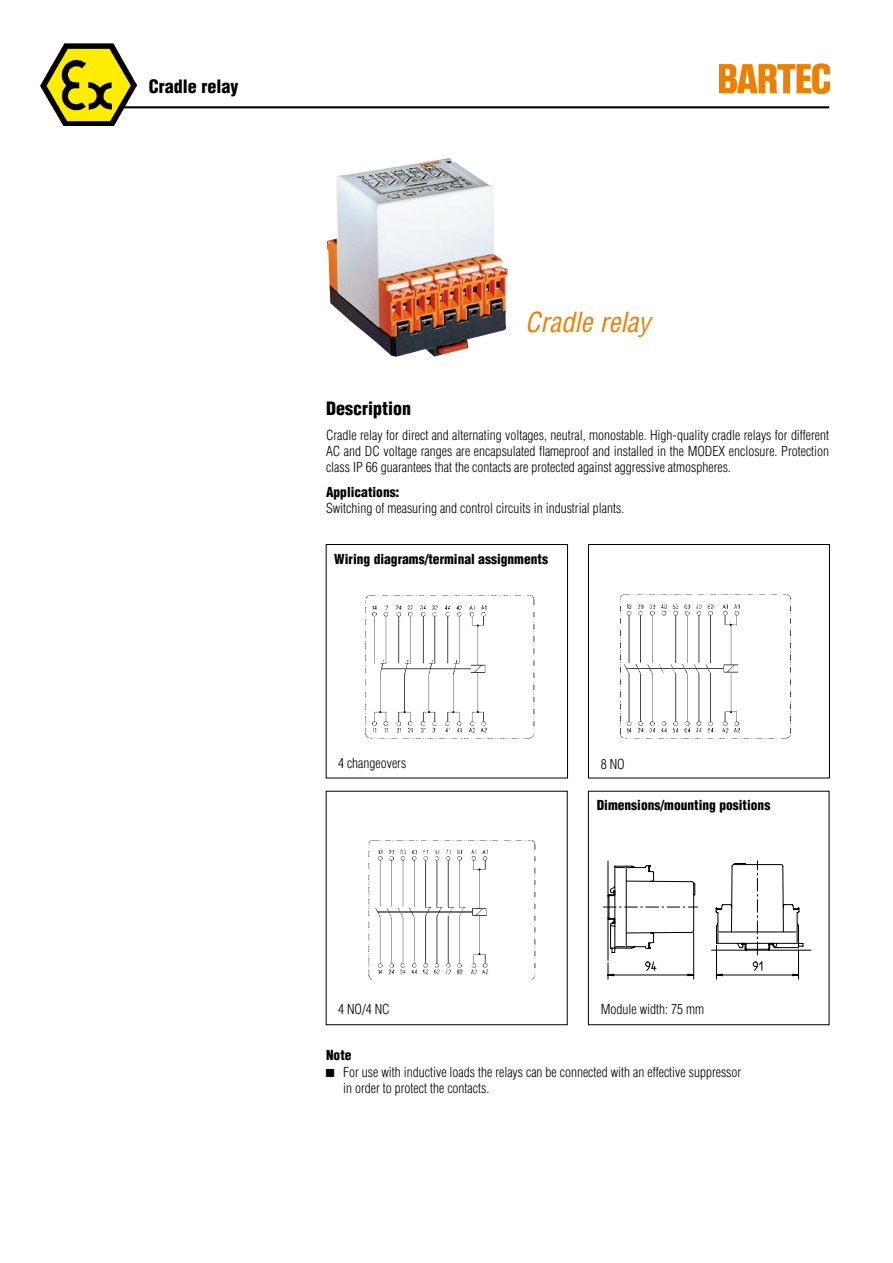
<style>
.page{position:relative;width:893px;height:1263px;background:#fff}
.page>*{position:absolute;margin:0;border:0;box-sizing:border-box;transform-origin:0 0}
.t1{font:italic condensed 27px "Helvetica";color:#ee7f00}
.t2{font:900 condensed 18px "Helvetica";color:#000}
.t3{font:300 condensed 13.5px/16.2px "Helvetica";color:#000;text-align:justify}
.t4{font:900 condensed 13.5px "Helvetica";color:#000}
</style>
<div class="page">
<hr style="left:121px;top:106px;width:708px;height:2px;background:#000">
<img style="left:41px;top:44px;width:96px;height:82px">
<img style="left:327px;top:158px;width:181px;height:199px">
<img style="left:365px;top:595px;width:170px;height:144px">
<div style="left:588px;top:791px;width:241px;height:234px;border:1px solid #000"></div>
<div style="left:326px;top:544px;width:242px;height:234px;border:1px solid #000"></div>
<div style="left:588px;top:544px;width:242px;height:234px;border:1px solid #000"></div>
<img style="left:620px;top:594px;width:171px;height:145px">
<img style="left:368px;top:840px;width:168px;height:140px">
<svg style="left:603px;top:861px;width:208px;height:119px"></svg>
<img style="left:719px;top:64px;width:111px;height:30px">
<h2 class="t2" style="left:149px;top:75px;width:91px">Cradle relay</h2>
<h1 class="t1" style="left:525px;top:306px;width:127px">Cradle relay</h1>
<h2 class="t2" style="left:326px;top:397px;width:86px">Description</h2>
<p class="t3" style="left:326px;top:427px;width:505px">Cradle relay for direct and alternating voltages, neutral, monostable. High-quality cradle relays for different AC and DC voltage ranges are encapsulated flameproof and installed in the MODEX enclosure. Protection class IP 66 guarantees that the contacts are protected against aggressive atmospheres.</p>
<p class="t4" style="left:326px;top:484px;width:75px">Applications:</p>
<p class="t3" style="left:326px;top:500px;width:300px">Switching of measuring and control circuits in industrial plants.</p>
<p class="t4" style="left:334px;top:550px;width:215px">Wiring diagrams/terminal assignments</p>
<p class="t3" style="left:338px;top:755px;width:70px">4 changeovers</p>
<p class="t3" style="left:338px;top:1000px;width:53px">4 NO/4 NC</p>
<p class="t3" style="left:601px;top:756px;width:26px">8 NO</p>
<p class="t4" style="left:597px;top:797px;width:175px">Dimensions/mounting positions</p>
<p class="t3" style="left:601px;top:1000px;width:105px">Module width: 75 mm</p>
<p class="t4" style="left:326px;top:1047px;width:27px">Note</p>
<p class="t3" style="left:343px;top:1063px;width:400px">For use with inductive loads the relays can be connected with an effective suppressor in order to protect the contacts.</p>
</div>
